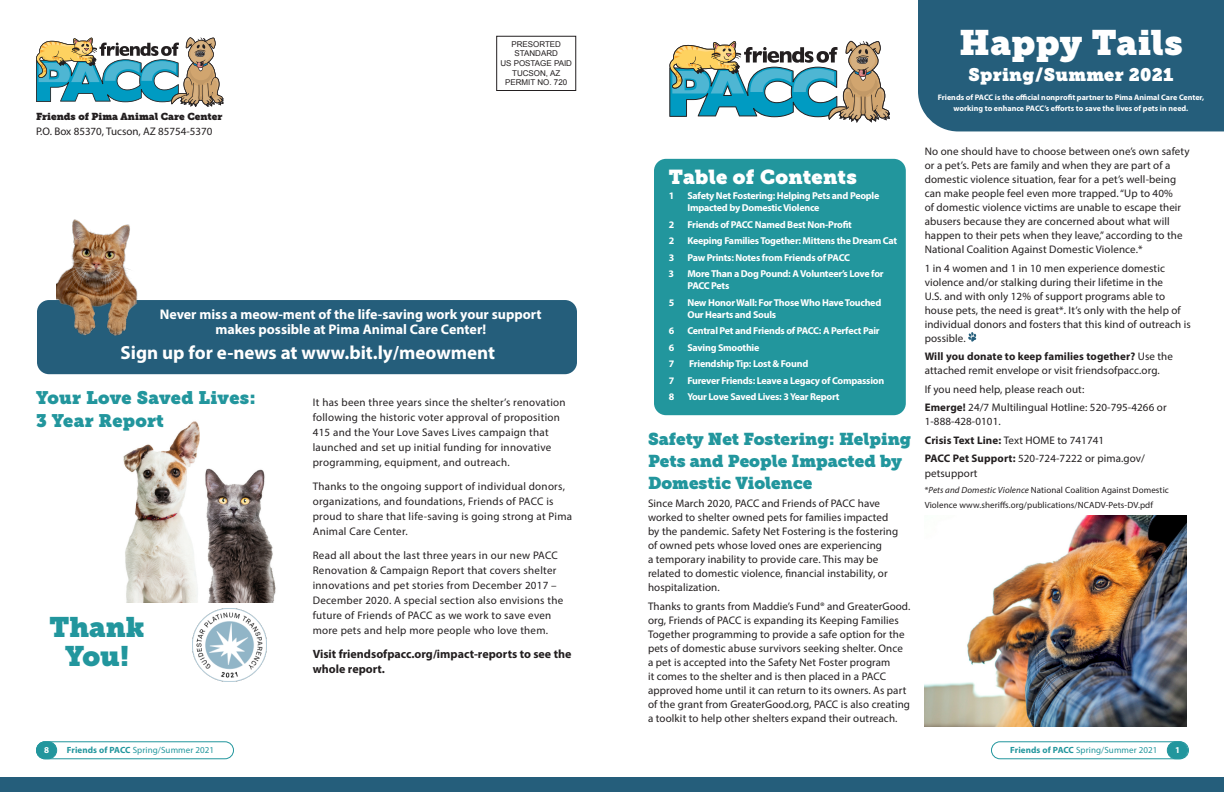
<style>
.page{position:relative;width:1224px;height:792px;background:#fff}
.page>*{position:absolute;margin:0;border:0;box-sizing:border-box;transform-origin:0 0}
.t1{font:35px "Museo Slab";letter-spacing:.01em;color:#fff}
.t2{font:28px/29px "Museo Slab";color:#22969d;text-align:center}
.t3{font:20px "Museo Slab";letter-spacing:.015em;color:#fff}
.t4{font:700 19px "Myriad Pro";color:#fff}
.t5{font:18px/23px "Museo Slab";letter-spacing:.015em;color:#22969d}
.t6{font:18px "Museo Slab";letter-spacing:.015em;color:#fff}
.t7{font:17px/22px "Museo Slab";color:#22969d}
.t8{font:700 14px/15px "Myriad Pro";color:#fff;text-align:center}
.t9{font:700 12px/15px "Myriad Pro";color:#231f20}
.t10{font:11px/14px "Myriad Pro";letter-spacing:.01em;color:#231f20}
.t11{font:700 10px/12px "Myriad Pro";letter-spacing:-.025em;color:#fff}
.t12{font:10px "Museo Slab";color:#231f20}
.t13{font:9px/15px "Myriad Pro";letter-spacing:.01em;color:#231f20}
.t14{font:9px "Myriad Pro";letter-spacing:.01em;color:#22969d}
.t15{font:700 9px "Myriad Pro";color:#fff}
.t16{font:700 8px/11px "Myriad Pro";color:#fff;text-align:center}
.t17{font:8px/9.6px "Arial";color:#231f20;text-align:center}
.s1{font-weight:700}
.s2{font-style:italic}
</style>
<div class="page">
<div style="left:36px;top:741px;width:198px;height:18px;border:1px solid #22969d;border-radius:8px"></div>
<div style="left:991px;top:741px;width:198px;height:18px;border:1px solid #22969d;border-radius:8px"></div>
<div style="left:36px;top:742px;width:21px;height:17px;background:#22969d;border-radius:9px"></div>
<div style="left:36px;top:741px;width:21px;height:18px;border:1px solid #22969d;border-radius:9px"></div>
<div style="left:1167px;top:742px;width:21px;height:17px;background:#22969d;border-radius:9px"></div>
<div style="left:1167px;top:741px;width:21px;height:18px;border:1px solid #22969d;border-radius:9px"></div>
<div style="left:0;top:777px;width:1224px;height:15px;background:#255e7b"></div>
<div style="left:918px;top:0;width:306px;height:131px;background:#255e7b"></div>
<svg style="left:669px;top:41px;width:221px;height:82px"></svg>
<svg style="left:36px;top:37px;width:187px;height:70px"></svg>
<div style="left:654px;top:159px;width:252px;height:256px;background:#22969d;border-radius:12px"></div>
<div style="left:496px;top:36px;width:80px;height:55px;border:1px solid #231f20"></div>
<div style="left:37px;top:300px;width:540px;height:74px;background:#255e7b;border-radius:12px"></div>
<img style="left:193px;top:608px;width:73px;height:74px">
<img style="left:56px;top:219px;width:82px;height:117px">
<svg style="left:968px;top:332px;width:8px;height:10px"></svg>
<img style="left:925px;top:516px;width:262px;height:211px">
<img style="left:123px;top:421px;width:153px;height:182px">
<p class="t12" style="left:36px;top:110px;width:188px">Friends of Pima Animal Care Center</p>
<p class="t10" style="left:36px;top:124px;width:178px">P.O. Box 85370, Tucson, AZ 85754-5370</p>
<p class="t17" style="left:500px;top:39px;width:73px">PRESORTED<br>STANDARD<br>US POSTAGE PAID<br>TUCSON, AZ<br>PERMIT NO. 720</p>
<p class="t8" style="left:160px;top:306px;width:383px">Never miss a meow-ment of the life-saving work your support makes possible at Pima Animal Care Center!</p>
<p class="t4" style="left:121px;top:341px;width:376px">Sign up for e-news at www.bit.ly/meowment</p>
<p class="t5" style="left:36px;top:386px;width:221px">Your Love Saved Lives:<br>3 Year Report</p>
<p class="t2" style="left:50px;top:613px;width:97px">Thank<br>You!</p>
<p class="t10" style="left:313px;top:395px;width:254px;line-height:15px">It has been three years since the shelter’s renovation following the historic voter approval of proposition 415 and the Your Love Saves Lives campaign that launched and set up initial funding for innovative programming, equipment, and outreach.</p>
<p class="t10" style="left:313px;top:479px;width:261px;line-height:15px">Thanks to the ongoing support of individual donors, organizations, and foundations, Friends of PACC is proud to share that life-saving is going strong at Pima Animal Care Center.</p>
<p class="t10" style="left:313px;top:548px;width:252px;line-height:15px">Read all about the last three years in our new PACC Renovation &amp; Campaign Report that covers shelter innovations and pet stories from December 2017 – December 2020. A special section also envisions the future of Friends of PACC as we work to save even more pets and help more people who love them.</p>
<p class="t9" style="left:313px;top:647px;width:260px">Visit friendsofpacc.org/impact-reports to see the whole report.</p>
<p class="t3" style="left:669px;top:165px;width:190px">Table of Contents</p>
<p class="t11" style="left:669px;top:190px;width:7px">1</p>
<p class="t11" style="left:669px;top:218px;width:7px">2</p>
<p class="t11" style="left:669px;top:235px;width:7px">2</p>
<p class="t11" style="left:669px;top:251px;width:7px">3</p>
<p class="t11" style="left:669px;top:268px;width:6px">3</p>
<p class="t11" style="left:669px;top:296px;width:7px">5</p>
<p class="t11" style="left:669px;top:325px;width:7px">6</p>
<p class="t11" style="left:669px;top:341px;width:7px">6</p>
<p class="t11" style="left:669px;top:358px;width:7px">7</p>
<p class="t11" style="left:669px;top:374px;width:7px">7</p>
<p class="t11" style="left:669px;top:391px;width:7px">8</p>
<p class="t11" style="left:687px;top:190px;width:194px">Safety Net Fostering: Helping Pets and People<br>Impacted by Domestic Violence</p>
<p class="t11" style="left:687px;top:218px;width:166px">Friends of PACC Named Best Non-Profit</p>
<p class="t11" style="left:687px;top:235px;width:211px">Keeping Families Together: Mittens the Dream Cat</p>
<p class="t11" style="left:687px;top:251px;width:164px">Paw Prints: Notes from Friends of PACC</p>
<p class="t11" style="left:687px;top:268px;width:198px">More Than a Dog Pound: A Volunteer’s Love for<br>PACC Pets</p>
<p class="t11" style="left:687px;top:296px;width:195px">New Honor Wall: For Those Who Have Touched<br>Our Hearts and Souls</p>
<p class="t11" style="left:687px;top:325px;width:194px">Central Pet and Friends of PACC: A Perfect Pair</p>
<p class="t11" style="left:687px;top:341px;width:74px">Saving Smoothie</p>
<p class="t11" style="left:689px;top:358px;width:121px">Friendship Tip: Lost &amp; Found</p>
<p class="t11" style="left:687px;top:374px;width:198px">Furever Friends: Leave a Legacy of Compassion</p>
<p class="t11" style="left:687px;top:391px;width:154px">Your Love Saved Lives: 3 Year Report</p>
<p class="t7" style="left:648px;top:428px;width:265px">Safety Net Fostering: Helping<br>Pets and People Impacted by<br>Domestic Violence</p>
<p class="t10" style="left:648px;top:496px;width:252px">Since March 2020, PACC and Friends of PACC have worked to shelter owned pets for families impacted by the pandemic. Safety Net Fostering is the fostering of owned pets whose loved ones are experiencing<br>a temporary inability to provide care. This may be related to domestic violence, financial instability, or hospitalization.</p>
<p class="t10" style="left:648px;top:599px;width:264px">Thanks to grants from Maddie’s Fund® and GreaterGood. org, Friends of PACC is expanding its Keeping Families Together programming to provide a safe option for the pets of domestic abuse survivors seeking shelter. Once a pet is accepted into the Safety Net Foster program<br>it comes to the shelter and is then placed in a PACC approved home until it can return to its owners. As part of the grant from GreaterGood.org, PACC is also creating a toolkit to help other shelters expand their outreach.</p>
<p class="t1" style="left:959px;top:22px;width:225px">Happy Tails</p>
<p class="t6" style="left:969px;top:64px;width:206px">Spring/Summer 2021</p>
<p class="t16" style="left:938px;top:91px;width:268px">Friends of PACC is the official nonprofit partner to Pima Animal Care Center, working to enhance PACC’s efforts to save the lives of pets in need.</p>
<p class="t10" style="left:925px;top:144px;width:266px">No one should have to choose between one’s own safety or a pet’s. Pets are family and when they are part of a domestic violence situation, fear for a pet’s well-being can make people feel even more trapped. “Up to 40%<br>of domestic violence victims are unable to escape their abusers because they are concerned about what will happen to their pets when they leave,” according to the National Coalition Against Domestic Violence.*</p>
<p class="t10" style="left:925px;top:261px;width:268px">1 in 4 women and 1 in 10 men experience domestic violence and/or stalking during their lifetime in the<br>U.S. and with only 12% of support programs able to house pets, the need is great*. It’s only with the help of individual donors and fosters that this kind of outreach is possible.</p>
<p class="t10" style="left:925px;top:349px;width:250px"><span class="s1">Will you donate to keep families together?</span> Use the attached remit envelope or visit friendsofpacc.org.</p>
<p class="t10" style="left:925px;top:382px;width:161px">If you need help, please reach out:</p>
<p class="t10" style="left:925px;top:400px;width:243px"><span class="s1">Emerge!</span> 24/7 Multilingual Hotline: 520-795-4266 or<br>1-888-428-0101.</p>
<p class="t10" style="left:925px;top:433px;width:181px"><span class="s1">Crisis Text Line:</span> Text HOME to 741741</p>
<p class="t10" style="left:925px;top:451px;width:222px;line-height:15px"><span class="s1">PACC Pet Support:</span> 520-724-7222 or pima.gov/ petsupport</p>
<p class="t13" style="left:925px;top:482px;width:246px">*<span class="s2">Pets and Domestic Violence</span> National Coalition Against Domestic<br>Violence www.sheriffs.org/publications/NCADV-Pets-DV.pdf</p>
<p class="t14" style="left:67px;top:745px;width:149px"><span class="s1">Friends of PACC</span> Spring/Summer 2021</p>
<p class="t14" style="left:1010px;top:745px;width:149px"><span class="s1">Friends of PACC</span> Spring/Summer 2021</p>
<p class="t15" style="left:44px;top:744px;width:6px">8</p>
<p class="t15" style="left:1175px;top:744px;width:6px">1</p>
</div>
